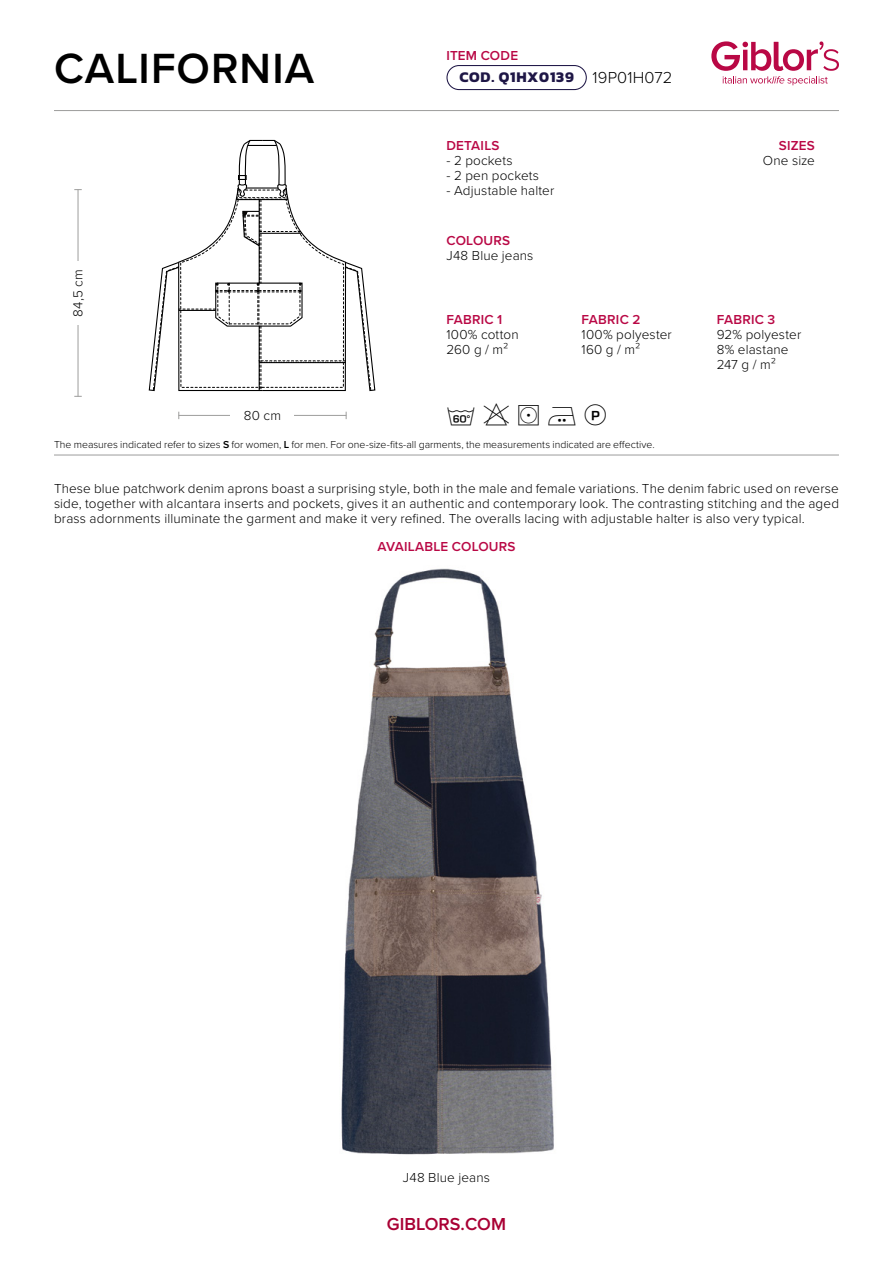
<style>
.page{position:relative;width:893px;height:1263px;background:#fff}
.page>*{position:absolute;margin:0;border:0;box-sizing:border-box;transform-origin:0 0}
.t1{font:600 43.8px "Proxima Nova";letter-spacing:.025em;color:#000}
.t2{font:600 18px "Proxima Nova";color:#a90034}
.t3{font:700 15px "Kanit";letter-spacing:.05em;color:#1e1646}
.t4{font:300 13.5px/15px "Proxima Nova";letter-spacing:.01em;color:#000}
.t5{font:600 13.5px "Proxima Nova";letter-spacing:.015em;color:#b90845}
.t6{font:300 10.5px "Proxima Nova";color:#000}
.s1{font-family:"Proxima Nova";font-weight:300;font-size:16.5px;color:#000}
.s2{font-weight:600}
</style>
<div class="page">
<svg style="left:711px;top:41px;width:128px;height:44px"></svg>
<hr style="left:54px;top:110px;width:785px;height:1px;background:#9d9d9c">
<hr style="left:54px;top:455px;width:785px;height:1px;background:#9d9d9c">
<hr style="left:78px;top:189px;width:1px;height:207px;background:#9d9d9c">
<div style="left:72px;top:261px;width:10px;height:64px;background:#fff"></div>
<svg style="left:148px;top:139px;width:228px;height:253px"></svg>
<img style="left:341px;top:568px;width:213px;height:587px">
<hr style="left:179px;top:415px;width:167px;height:1px;background:#9d9d9c">
<div style="left:231px;top:409px;width:63px;height:11px;background:#fff"></div>
<div style="left:446px;top:65px;width:141px;height:25px;border:1px solid #1e1646;border-radius:12px"></div>
<h1 class="t1" style="left:54px;top:36px;width:262px">CALIFORNIA</h1>
<p class="t4" style="left:70px;top:317px;width:49px;rotate:-90deg">84,5 cm</p>
<p class="t4" style="left:244px;top:407px;width:39px">80 cm</p>
<p class="t5" style="left:446px;top:46px;width:73px">ITEM CODE</p>
<p class="t3" style="left:459px;top:66px;width:214px">COD. Q1HX0139 <span class="s1">19P01H072</span></p>
<p class="t5" style="left:446px;top:136px;width:55px">DETAILS</p>
<p class="t4" style="left:446px;top:152px;width:68px">- 2 pockets</p>
<p class="t4" style="left:446px;top:167px;width:94px">- 2 pen pockets</p>
<p class="t4" style="left:446px;top:182px;width:109px">- Adjustable halter</p>
<p class="t5" style="left:446px;top:230px;width:65px">COLOURS</p>
<p class="t4" style="left:446px;top:247px;width:89px">J48 Blue jeans</p>
<p class="t5" style="left:446px;top:310px;width:57px">FABRIC 1</p>
<p class="t4" style="left:446px;top:326px;width:74px">100% cotton<br>260 g / m²</p>
<p class="t5" style="left:582px;top:310px;width:60px">FABRIC 2</p>
<p class="t4" style="left:582px;top:326px;width:92px">100% polyester<br>160 g / m²</p>
<p class="t6" style="left:54px;top:436px;width:602px">The measures indicated refer to sizes <span class="s2">S</span> for women, <span class="s2">L</span> for men. For one-size-fits-all garments, the measurements indicated are effective.</p>
<p class="t5" style="left:779px;top:136px;width:38px">SIZES</p>
<p class="t4" style="left:763px;top:152px;width:53px">One size</p>
<p class="t5" style="left:717px;top:310px;width:60px">FABRIC 3</p>
<p class="t4" style="left:717px;top:326px;width:86px">92% polyester<br>8% elastane<br>247 g / m²</p>
<p class="t4" style="left:54px;top:480px;width:786px;text-align:justify">These blue patchwork denim aprons boast a surprising style, both in the male and female variations. The denim fabric used on reverse side, together with alcantara inserts and pockets, gives it an authentic and contemporary look. The contrasting stitching and the aged brass adornments illuminate the garment and make it very refined. The overalls lacing with adjustable halter is also very typical.</p>
<p class="t5" style="left:377px;top:536px;width:140px">AVAILABLE COLOURS</p>
<p class="t4" style="left:403px;top:1169px;width:89px">J48 Blue jeans</p>
<h2 class="t2" style="left:387px;top:1210px;width:121px">GIBLORS.COM</h2>
</div>
